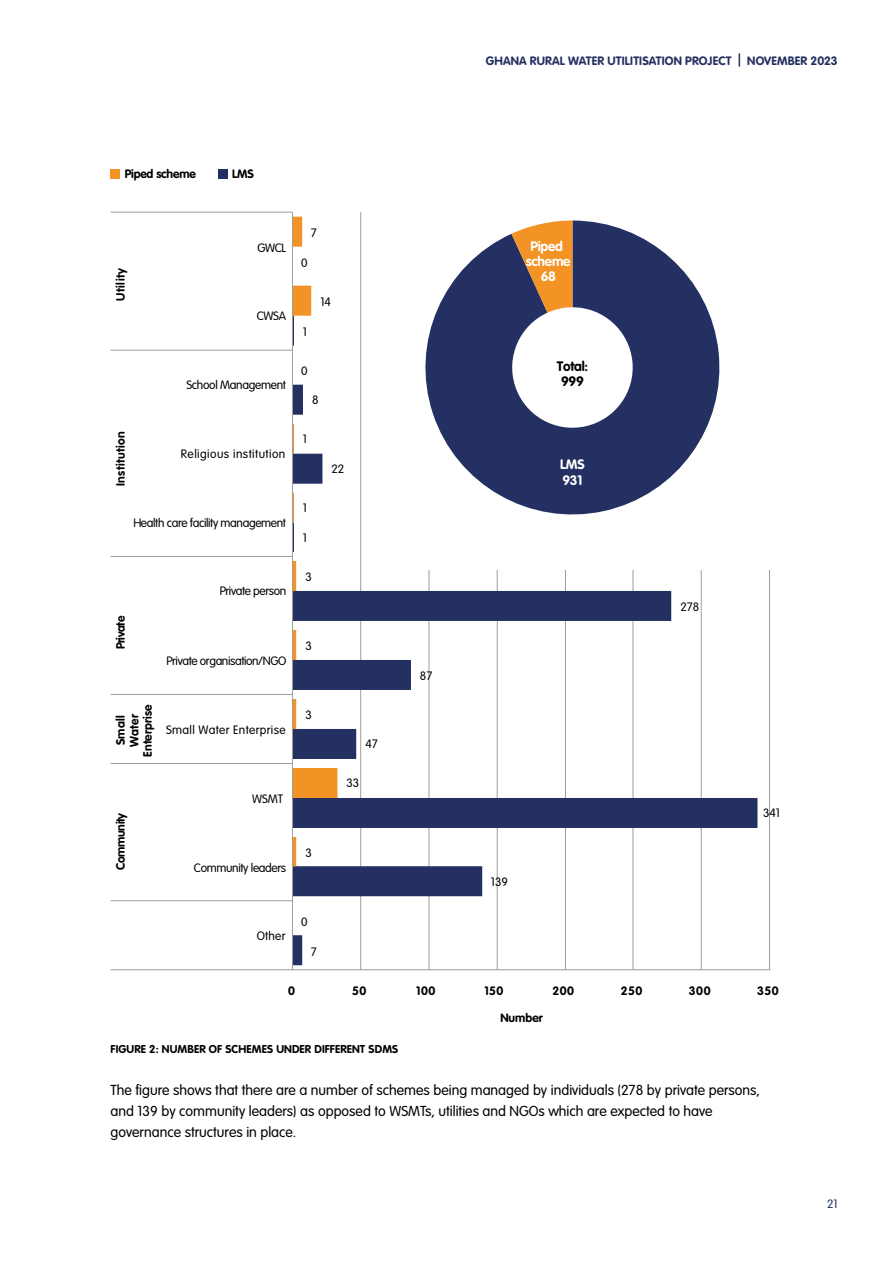
<style>
.page{position:relative;width:893px;height:1263px;background:#fff}
.page>*{position:absolute;margin:0;border:0;box-sizing:border-box;transform-origin:0 0}
.body{font:300 14.25px/21px "VAG Rounded Std";color:#000}
.t1{font:700 13.5px/15.1px "VAG Rounded Std";letter-spacing:-.015em;color:#fff;text-align:center}
.t2{font:700 13.5px/15.1px "VAG Rounded Std";letter-spacing:-.015em;color:#000;text-align:center}
.t3{font:300 12px "VAG Rounded Std";letter-spacing:-.03em;color:#000}
.t4{font:700 12px/13.5px "VAG Rounded Std";letter-spacing:.01em;color:#000;text-align:center}
.t5{font:700 12px "VAG Rounded Std";letter-spacing:.015em;color:#233060}
.t6{font:300 12px "VAG Rounded Std";letter-spacing:.025em;color:#000}
.t7{font:300 12px "VAG Rounded Std";letter-spacing:.035em;color:#000}
.t8{font:700 12px "VAG Rounded Std";letter-spacing:.035em;color:#000}
.t9{font:700 12px "VAG Rounded Std";letter-spacing:-.015em;color:#000}
.t10{font:700 12px "VAG Rounded Std";letter-spacing:-.03em;color:#000}
.t11{font:300 12px "VAG Rounded Std";color:#233060}
.bijschriften{font:700 11.25px "VAG Rounded Std";letter-spacing:.01em;color:#000}
</style>
<div class="page">
<hr style="left:360px;top:212px;width:1px;height:758px;background:#9d9d9c">
<hr style="left:429px;top:212px;width:1px;height:758px;background:#9d9d9c">
<hr style="left:497px;top:212px;width:1px;height:758px;background:#9d9d9c">
<hr style="left:565px;top:212px;width:1px;height:758px;background:#9d9d9c">
<hr style="left:633px;top:212px;width:1px;height:758px;background:#9d9d9c">
<hr style="left:701px;top:212px;width:1px;height:758px;background:#9d9d9c">
<hr style="left:769px;top:212px;width:1px;height:758px;background:#9d9d9c">
<svg style="left:293px;top:316px;width:464px;height:649px"></svg>
<svg style="left:293px;top:217px;width:44px;height:649px"></svg>
<hr style="left:292px;top:212px;width:1px;height:758px;background:#9d9d9c">
<hr style="left:111px;top:969px;width:659px;height:1px;background:#9d9d9c">
<hr style="left:111px;top:900px;width:181px;height:1px;background:#9d9d9c">
<hr style="left:111px;top:763px;width:181px;height:1px;background:#9d9d9c">
<hr style="left:111px;top:694px;width:181px;height:1px;background:#9d9d9c">
<hr style="left:111px;top:556px;width:181px;height:1px;background:#9d9d9c">
<hr style="left:111px;top:350px;width:181px;height:1px;background:#9d9d9c">
<hr style="left:111px;top:212px;width:181px;height:1px;background:#9d9d9c">
<div style="left:111px;top:169px;width:9px;height:9px;background:#f39325"></div>
<div style="left:218px;top:169px;width:10px;height:9px;background:#233061"></div>
<div style="left:392px;top:206px;width:390px;height:364px;background:#fff"></div>
<svg style="left:425px;top:221px;width:295px;height:294px;fill:#233061"></svg>
<svg style="left:511px;top:221px;width:61px;height:92px;background:#bd8042"></svg>
<p class="t9" style="left:125px;top:166px;width:73px">Piped scheme</p>
<p class="t4" style="left:232px;top:167px;width:23px">LMS</p>
<p class="t4" style="left:114px;top:301px;width:34px;rotate:-90deg">Utility</p>
<p class="t8" style="left:114px;top:486px;width:56px;rotate:-90deg">Institution</p>
<p class="t3" style="left:258px;top:241px;width:30px">GWCL</p>
<p class="t3" style="left:257px;top:309px;width:31px">CWSA</p>
<p class="t3" style="left:186px;top:378px;width:101px">School Management</p>
<p class="t7" style="left:181px;top:447px;width:106px">Religious institution</p>
<p class="t3" style="left:133px;top:516px;width:154px">Health care facility management</p>
<p class="t4" style="left:114px;top:649px;width:35px;rotate:-90deg">Private</p>
<p class="t3" style="left:220px;top:584px;width:68px">Private person</p>
<p class="t3" style="left:166px;top:653px;width:121px">Private organisation/NGO</p>
<p class="t4" style="left:114px;top:757px;width:54px;rotate:-90deg">Small<br>Water<br>Enterprise</p>
<p class="t6" style="left:166px;top:722px;width:121px">Small Water Enterprise</p>
<p class="t10" style="left:114px;top:870px;width:59px;rotate:-90deg">Community</p>
<p class="t3" style="left:252px;top:791px;width:32px">WSMT</p>
<p class="t3" style="left:194px;top:860px;width:94px">Community leaders</p>
<p class="t3" style="left:311px;top:226px;width:7px">7</p>
<p class="t3" style="left:301px;top:256px;width:8px">0</p>
<p class="t3" style="left:303px;top:325px;width:6px">1</p>
<p class="t3" style="left:301px;top:364px;width:8px">0</p>
<p class="t3" style="left:320px;top:295px;width:12px">14</p>
<p class="t3" style="left:312px;top:393px;width:8px">8</p>
<p class="t3" style="left:303px;top:432px;width:6px">1</p>
<p class="t3" style="left:303px;top:501px;width:6px">1</p>
<p class="t3" style="left:303px;top:531px;width:6px">1</p>
<p class="t3" style="left:305px;top:570px;width:8px">3</p>
<p class="t3" style="left:331px;top:462px;width:14px">22</p>
<p class="t3" style="left:305px;top:639px;width:8px">3</p>
<p class="t3" style="left:305px;top:708px;width:8px">3</p>
<p class="t3" style="left:365px;top:737px;width:14px">47</p>
<p class="t3" style="left:346px;top:776px;width:14px">33</p>
<p class="t3" style="left:305px;top:845px;width:8px">3</p>
<p class="t3" style="left:257px;top:929px;width:30px">Other</p>
<p class="t3" style="left:301px;top:914px;width:8px">0</p>
<p class="t3" style="left:311px;top:944px;width:7px">7</p>
<p class="t3" style="left:420px;top:669px;width:14px">87</p>
<p class="t5" style="left:486px;top:53px;width:353px">GHANA RURAL WATER UTILITISATION PROJECT | NOVEMBER 2023</p>
<p class="t1" style="left:526px;top:239px;width:46px">Piped scheme<br>68</p>
<p class="t2" style="left:557px;top:359px;width:33px">Total:<br>999</p>
<p class="t1" style="left:560px;top:458px;width:26px;text-align:left">LMS<br>931</p>
<p class="t3" style="left:491px;top:875px;width:19px">139</p>
<p class="t3" style="left:680px;top:600px;width:20px">278</p>
<p class="t3" style="left:763px;top:806px;width:19px">341</p>
<p class="t4" style="left:288px;top:985px;width:8px">0</p>
<p class="t4" style="left:352px;top:985px;width:16px">50</p>
<p class="t4" style="left:416px;top:985px;width:21px">100</p>
<p class="t4" style="left:484px;top:985px;width:21px">150</p>
<p class="t4" style="left:553px;top:985px;width:23px">200</p>
<p class="t4" style="left:621px;top:985px;width:23px">250</p>
<p class="t4" style="left:689px;top:985px;width:23px">300</p>
<p class="t4" style="left:757px;top:985px;width:23px">350</p>
<p class="t4" style="left:500px;top:1011px;width:44px">Number</p>
<p class="bijschriften" style="left:111px;top:1042px;width:289px">FIGURE 2: NUMBER OF SCHEMES UNDER DIFFERENT SDMS</p>
<p class="body" style="left:111px;top:1080px;width:651px">The figure shows that there are a number of schemes being managed by individuals (278 by private persons, and 139 by community leaders) as opposed to WSMTs, utilities and NGOs which are expected to have governance structures in place.</p>
<p class="t11" style="left:827px;top:1196px;width:12px">21</p>
</div>
